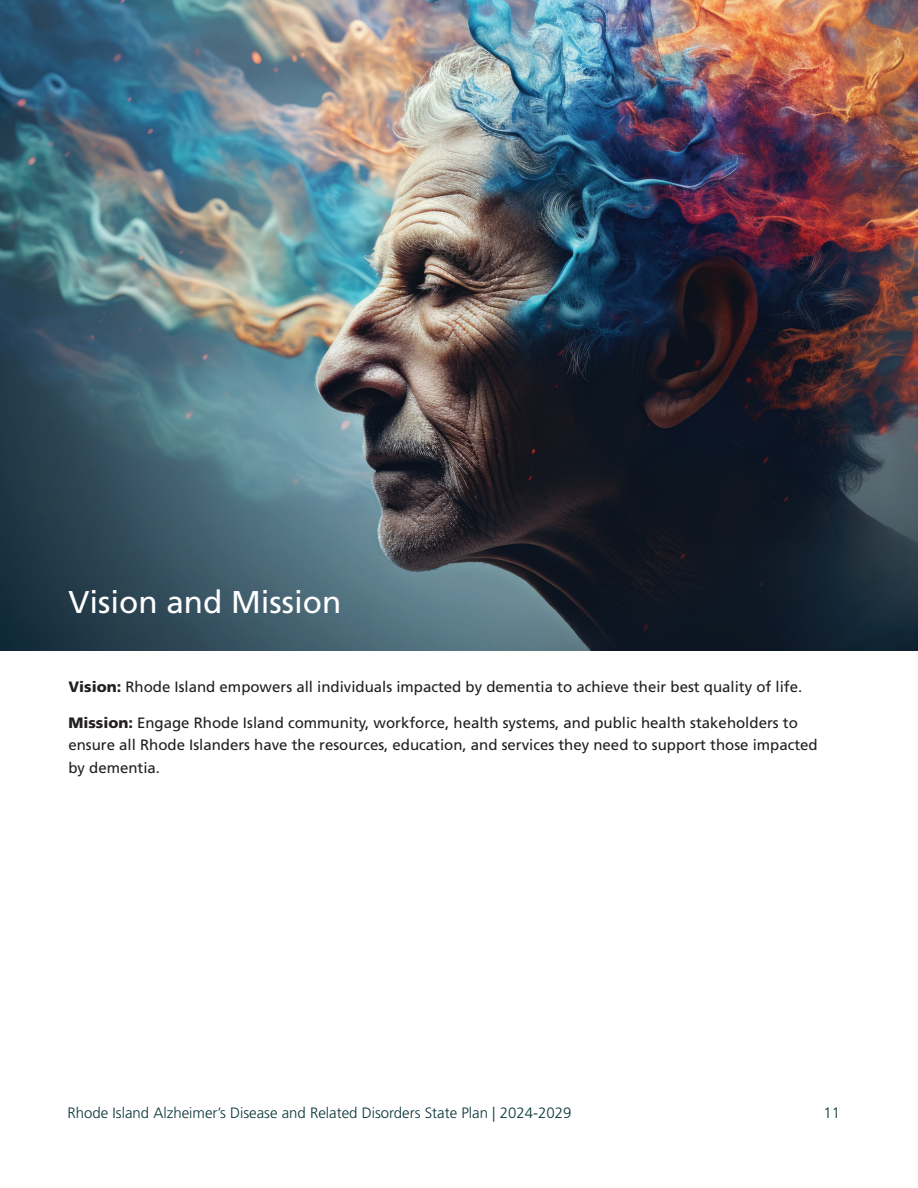
<style>
.page{position:relative;width:918px;height:1188px;background:#fff}
.page>*{position:absolute;margin:0;border:0;box-sizing:border-box;transform-origin:0 0}
.t1{font:31.5px "Frutiger LT Std";color:#fff}
.t2{font:15px/22.5px "Frutiger LT Std";color:#231f20}
.t3{font:300 15px "Frutiger LT Std";color:#083538}
.s1{font-weight:900}
</style>
<div class="page">
<img style="left:0;top:0;width:918px;height:651px">
<p class="t1" style="left:68px;top:584px;width:275px">Vision and Mission</p>
<p class="t2" style="left:68px;top:675px;width:735px"><span class="s1">Vision:</span> Rhode Island empowers all individuals impacted by dementia to achieve their best quality of life.</p>
<p class="t2" style="left:68px;top:711px;width:751px"><span class="s1">Mission:</span> Engage Rhode Island community, workforce, health systems, and public health stakeholders to ensure all Rhode Islanders have the resources, education, and services they need to support those impacted by dementia.</p>
<p class="t3" style="left:68px;top:1104px;width:506px">Rhode Island Alzheimer’s Disease and Related Disorders State Plan | 2024-2029</p>
<p class="t3" style="left:824px;top:1104px;width:18px">11</p>
</div>
